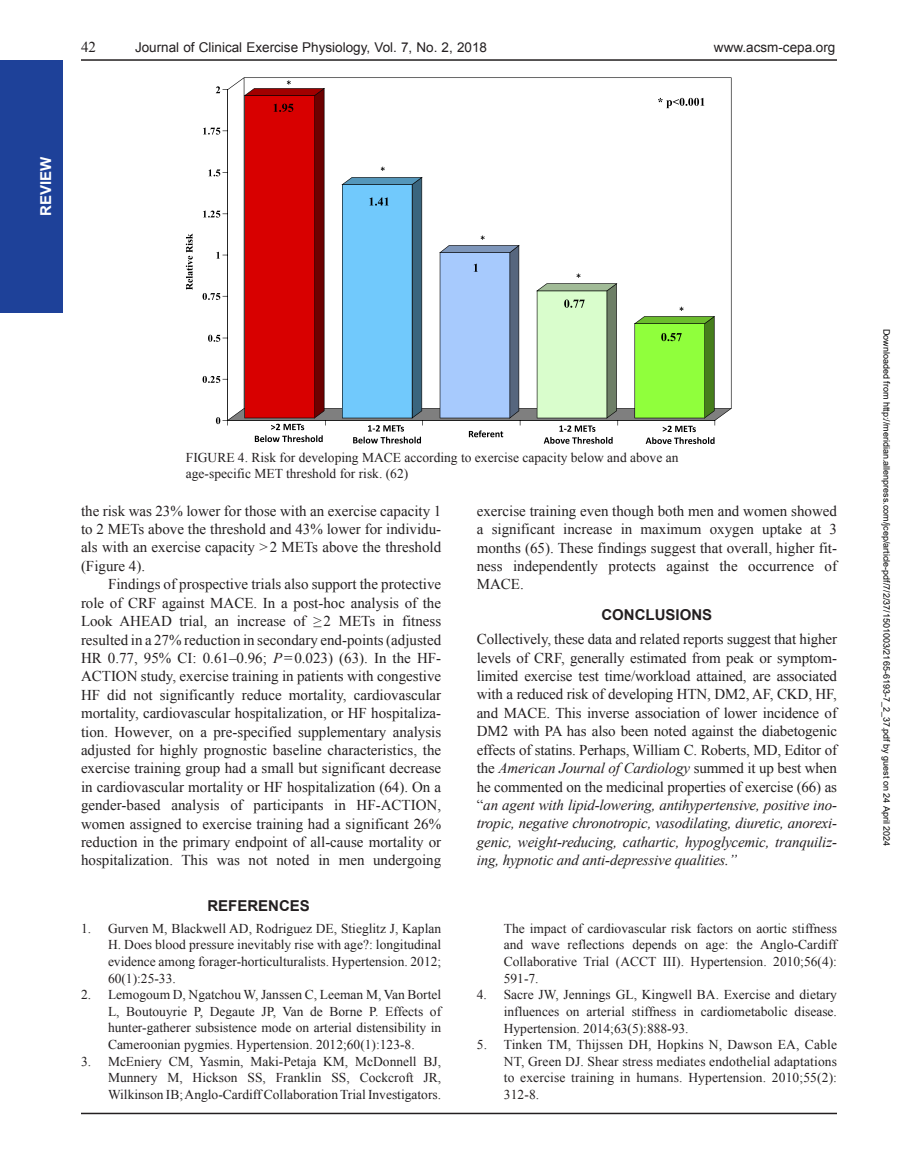
<style>
.page{position:relative;width:918px;height:1175px;background:#fff}
.page>*{position:absolute;margin:0;border:0;box-sizing:border-box;transform-origin:0 0}
.t1{font:15px/18.5px "Times New Roman";color:#231f20;text-align:justify}
.t2{font:700 15px "Arial";color:#231f20}
.t3{font:700 15px "Arial";color:#fff}
.t4{font:13.5px/16.6px "Times New Roman";color:#231f20;text-align:justify}
.t5{font:13.5px "Arial";color:#231f20}
.t6{font:9px "Arial";color:#000}
.s1{font-style:italic}
</style>
<div class="page">
<hr style="left:81px;top:59px;width:756px;height:2px;background:#231f20">
<hr style="left:81px;top:1112px;width:756px;height:2px;background:#231f20">
<div style="left:0;top:60px;width:63px;height:252px;background:#1e4199"></div>
<svg style="left:186px;top:233px;width:7px;height:57px"></svg>
<svg style="left:203px;top:80px;width:528px;height:364px"></svg>
<p class="t1" style="left:81px;top:38px;width:16px">42</p>
<p class="t5" style="left:135px;top:40px;width:354px">Journal of Clinical Exercise Physiology, Vol. 7, No. 2, 2018</p>
<p class="t5" style="left:714px;top:40px;width:123px">www.acsm-cepa.org</p>
<p class="t3" style="left:37px;top:216px;width:61px;rotate:-90deg">review</p>
<p class="t4" style="left:186px;top:449px;width:494px;line-height:16.2px">FIGURE 4. Risk for developing MACE according to exercise capacity below and above an age-specific MET threshold for risk. (62)</p>
<p class="t1" style="left:81px;top:501px;width:362px">the risk was 23% lower for those with an exercise capacity 1 to 2 METs above the threshold and 43% lower for individu&shy;als with an exercise capacity &gt;2 METs above the threshold (Figure 4).</p>
<p class="t1" style="left:81px;top:575px;width:362px;text-indent:27px">Findings of prospective trials also support the protective role of CRF against MACE. In a post-hoc analysis of the Look AHEAD trial, an increase of ≥2 METs in fitness resulted in a 27% reduction in secondary end-points (adjusted HR 0.77, 95% CI: 0.61–0.96; <span class="s1">P</span>=0.023) (63). In the HF-ACTION study, exercise training in patients with congestive HF did not significantly reduce mortality, cardiovascular mortality, cardiovascular hospitalization, or HF hospitaliza&shy;tion. However, on a pre-specified supplementary analysis adjusted for highly prognostic baseline characteristics, the exercise training group had a small but significant decrease in cardiovascular mortality or HF hospitalization (64). On a gender-based analysis of participants in HF-ACTION, women assigned to exercise training had a significant 26% reduction in the primary endpoint of all-cause mortality or hospitalization. This was not noted in men undergoing</p>
<p class="t2" style="left:207px;top:897px;width:104px">REFERENCES</p>
<p class="t4" style="left:108px;top:919px;width:335px;text-indent:-27px">1. Gurven M, Blackwell AD, Rodriguez DE, Stieglitz J, Kaplan H. Does blood pressure inevitably rise with age?: longitudinal evidence among forager-horticulturalists. Hypertension. 2012; 60(1):25-33.</p>
<p class="t4" style="left:108px;top:986px;width:335px;text-indent:-27px">2. Lemogoum D, Ngatchou W, Janssen C, Leeman M, Van Bortel L, Boutouyrie P, Degaute JP, Van de Borne P. Effects of hunter-gatherer subsistence mode on arterial distensibility in Cameroonian pygmies. Hypertension. 2012;60(1):123-8.</p>
<p class="t4" style="left:108px;top:1052px;width:335px;text-indent:-27px">3. McEniery CM, Yasmin, Maki-Petaja KM, McDonnell BJ, Munnery M, Hickson SS, Franklin SS, Cockcroft JR, Wilkinson IB; Anglo-Cardiff Collaboration Trial Investigators.</p>
<p class="t1" style="left:477px;top:501px;width:362px">exercise training even though both men and women showed a significant increase in maximum oxygen uptake at 3 months (65). These findings suggest that overall, higher fit&shy;ness independently protects against the occurrence of MACE.</p>
<p class="t2" style="left:601px;top:606px;width:112px">CONCLUSIONS</p>
<p class="t1" style="left:477px;top:630px;width:362px">Collectively, these data and related reports suggest that higher levels of CRF, generally estimated from peak or symptom&shy;limited exercise test time/workload attained, are associated with a reduced risk of developing HTN, DM2, AF, CKD, HF, and MACE. This inverse association of lower incidence of DM2 with PA has also been noted against the diabetogenic effects of statins. Perhaps, William C. Roberts, MD, Editor of the <span class="s1">American Journal of Cardiology</span> summed it up best when he commented on the medicinal properties of exercise (66) as “<span class="s1">an agent with lipid-lowering, antihypertensive, positive ino&shy;tropic, negative chronotropic, vasodilating, diuretic, anorexi&shy;genic, weight-reducing, cathartic, hypoglycemic, tranquiliz&shy;ing, hypnotic and anti-depressive qualities.”</span></p>
<p class="t4" style="left:504px;top:919px;width:335px">The impact of cardiovascular risk factors on aortic stiffness and wave reflections depends on age: the Anglo-Cardiff Collaborative Trial (ACCT III). Hypertension. 2010;56(4):<br>591-7.</p>
<p class="t4" style="left:504px;top:986px;width:335px;text-indent:-27px">4. Sacre JW, Jennings GL, Kingwell BA. Exercise and dietary influences on arterial stiffness in cardiometabolic disease.<br>Hypertension. 2014;63(5):888-93.</p>
<p class="t4" style="left:504px;top:1036px;width:335px;text-indent:-27px">5. Tinken TM, Thijssen DH, Hopkins N, Dawson EA, Cable NT, Green DJ. Shear stress mediates endothelial adaptations to exercise training in humans. Hypertension. 2010;55(2):<br>312-8.</p>
<p class="t6" style="left:890px;top:329px;width:519px;rotate:90deg">Downloaded from http://meridian.allenpress.com/jcep/article-pdf/7/2/37/1501003/2165-6193-7_2_37.pdf by guest on 24 April 2024</p>
</div>
